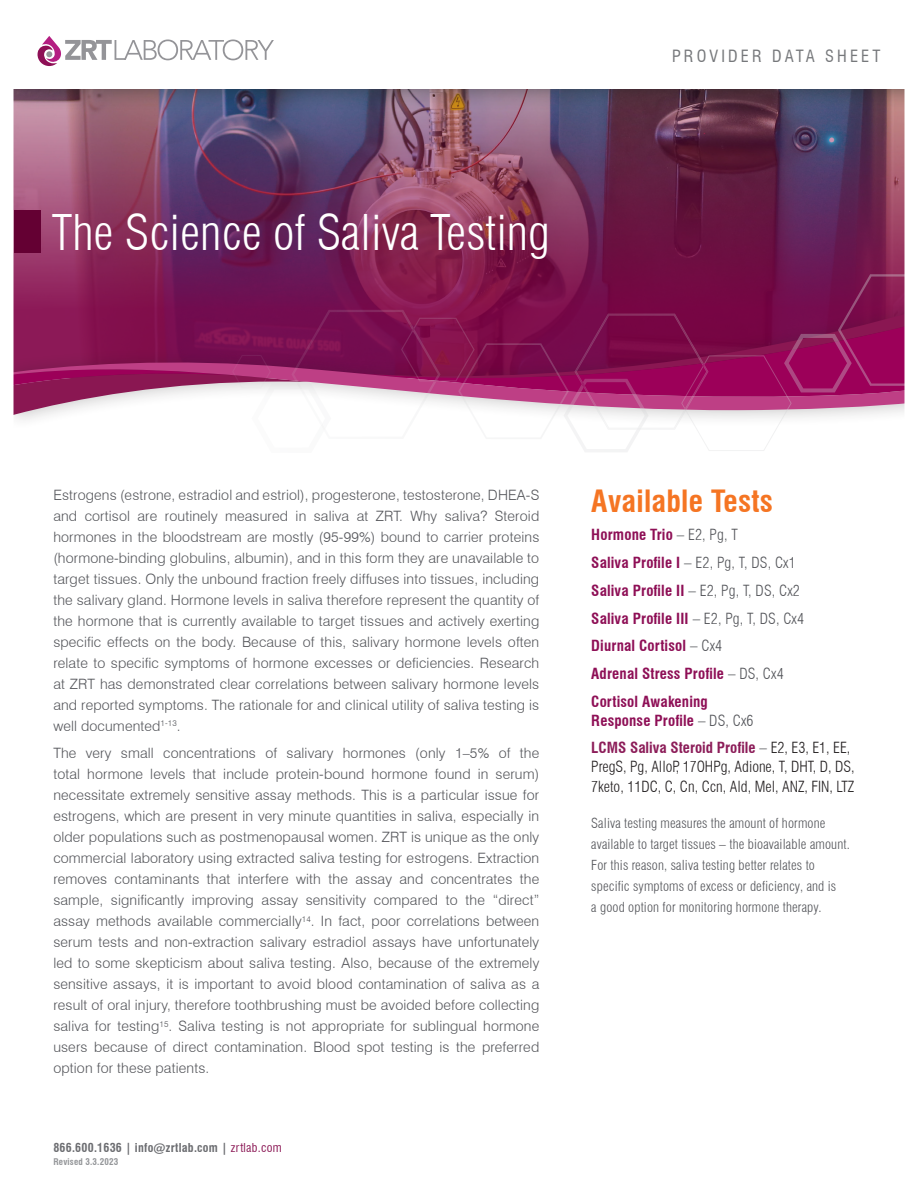
<style>
.page{position:relative;width:918px;height:1188px;background:#fff}
.page>*{position:absolute;margin:0;border:0;box-sizing:border-box;transform-origin:0 0}
.t1{font:300 condensed 48px "Swiss 721 BT";color:#fff}
.t2{font:700 condensed 30px "Swiss 721 BT";letter-spacing:.01em;color:#f57523}
.t3{font:condensed 16.5px "Swiss 721 BT";letter-spacing:.19em;color:#76787b}
.t4{font:700 condensed 15px/19.5px "Swiss 721 BT";letter-spacing:.01em;color:#8e0f56}
.t5{font:300 condensed 15px/19.5px "Swiss 721 BT";color:#231f20}
.t6{font:300 condensed 15px "Swiss 721 BT";letter-spacing:.01em;color:#54555a}
.t7{font:300 14.25px/21px "Swiss 721 BT";letter-spacing:.01em;color:#54555a;text-align:justify}
.t8{font:300 condensed 13.5px/21px "Swiss 721 BT";letter-spacing:.01em;color:#54555a}
.t9{font:700 condensed 12px "Swiss 721 BT";letter-spacing:.02em;color:#6c6d71}
.t10{font:700 condensed 9px "Swiss 721 BT";letter-spacing:.02em;color:#939598}
.s1{font-weight:400;color:#8d1c58}
.s2{font-weight:300;color:#54555a}
.s3{font-weight:700;color:#8e0f56}
.s4{font-weight:700;color:#8c1d59}
.s5{color:#54555a}
</style>
<div class="page">
<img style="left:15px;top:111px;width:888px;height:163px">
<div style="left:0;top:0;width:918px;height:111px;background:#231f20;opacity:.64"></div>
<div style="left:0;top:0;width:918px;height:89px;background:#fff"></div>
<svg style="left:38px;top:36px;width:236px;height:30px"></svg>
<div style="left:14px;top:210px;width:27px;height:43px;background:#640033"></div>
<svg style="left:15px;top:274px;width:888px;height:178px"></svg>
<p class="t1" style="left:52px;top:204px;width:500px">The Science of Saliva Testing</p>
<p class="t3" style="left:672px;top:46px;width:210px">PROVIDER DATA SHEET</p>
<p class="t7" style="left:53px;top:484px;width:488px">Estrogens (estrone, estradiol and estriol), progesterone, testosterone, DHEA-S and cortisol are routinely measured in saliva at ZRT. Why saliva? Steroid hormones in the bloodstream are mostly (95-99%) bound to carrier proteins (hormone-binding globulins, albumin), and in this form they are unavailable to target tissues. Only the unbound fraction freely diffuses into tissues, including the salivary gland. Hormone levels in saliva therefore represent the quantity of the hormone that is currently available to target tissues and actively exerting specific effects on the body. Because of this, salivary hormone levels often relate to specific symptoms of hormone excesses or deficiencies. Research at ZRT has demonstrated clear correlations between salivary hormone levels and reported symptoms. The rationale for and clinical utility of saliva testing is well documented<sup>1-13</sup>.</p>
<p class="t7" style="left:53px;top:743px;width:488px">The very small concentrations of salivary hormones (only 1–5% of the total hormone levels that include protein-bound hormone found in serum) necessitate extremely sensitive assay methods. This is a particular issue for estrogens, which are present in very minute quantities in saliva, especially in older populations such as postmenopausal women. ZRT is unique as the only commercial laboratory using extracted saliva testing for estrogens. Extraction removes contaminants that interfere with the assay and concentrates the sample, significantly improving assay sensitivity compared to the “direct” assay methods available commercially<sup>14</sup>. In fact, poor correlations between serum tests and non-extraction salivary estradiol assays have unfortunately led to some skepticism about saliva testing. Also, because of the extremely sensitive assays, it is important to avoid blood contamination of saliva as a result of oral injury, therefore toothbrushing must be avoided before collecting saliva for testing<sup>15</sup>. Saliva testing is not appropriate for sublingual hormone users because of direct contamination. Blood spot testing is the preferred option for these patients.</p>
<p class="t9" style="left:53px;top:1140px;width:230px">866.600.1636 | info@zrtlab.com | <span class="s1">zrtlab.com</span></p>
<p class="t10" style="left:53px;top:1157px;width:66px">Revised 3.3.2023</p>
<p class="t2" style="left:591px;top:483px;width:183px">Available Tests</p>
<p class="t4" style="left:591px;top:525px;width:148px">Hormone Trio <span class="s2">– E2, Pg, T</span></p>
<p class="t6" style="left:591px;top:554px;width:206px"><span class="s3">Saliva Profile I</span> – E2, Pg, T, DS, Cx1</p>
<p class="t4" style="left:591px;top:581px;width:210px">Saliva Profile II <span class="s2">– E2, Pg, T, DS, Cx2</span></p>
<p class="t4" style="left:591px;top:608px;width:214px">Saliva Profile III <span class="s2">– E2, Pg, T, DS, Cx4</span></p>
<p class="t4" style="left:591px;top:636px;width:132px">Diurnal Cortisol <span class="s2">– Cx4</span></p>
<p class="t4" style="left:591px;top:664px;width:194px">Adrenal Stress Profile <span class="s2">– DS, Cx4</span></p>
<p class="t4" style="left:591px;top:692px;width:164px">Cortisol Awakening<br>Response Profile <span class="s2">– DS, Cx6</span></p>
<p class="t5" style="left:591px;top:737px;width:265px"><span class="s4">LCMS Saliva Steroid Profile</span> <span class="s5">–</span> E2, E3, E1, EE,<br>PregS, Pg, AlloP, 17OHPg, Adione, T, DHT, D, DS,<br>7keto, 11DC, C, Cn, Ccn, Ald, Mel, ANZ, FIN, LTZ</p>
<p class="t8" style="left:591px;top:813px;width:260px">Saliva testing measures the amount of hormone available to target tissues – the bioavailable amount.<br>For this reason, saliva testing better relates to specific symptoms of excess or deficiency, and is<br>a good option for monitoring hormone therapy.</p>
</div>
